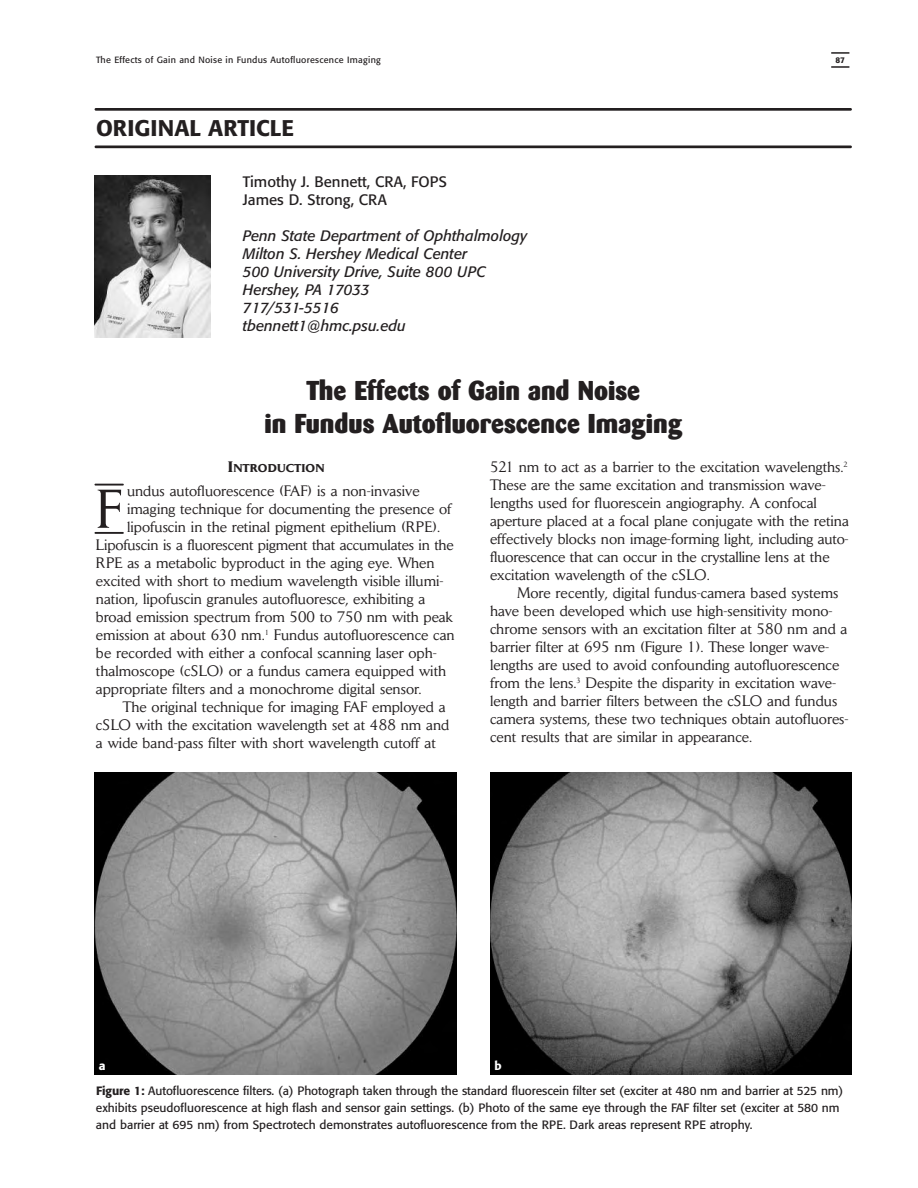
<style>
.page{position:relative;width:918px;height:1188px;background:#fff}
.page>*{position:absolute;margin:0;border:0;box-sizing:border-box;transform-origin:0 0}
.t1{font:54px "Daily News";color:#231f20}
.t2{font:800 27px/33px "Barmeno";color:#231f20;text-align:center}
.t3{font:500 22.5px "Formata";color:#231f20}
.t4{font:15px/18px "Daily News";color:#231f20}
.t5{font:italic 15px/18px "Formata";color:#231f20}
.t6{font:15px/18px "Formata";color:#231f20}
.t7{font:12px/17.2px "Formata";color:#231f20}
.t8{font:500 12px "Formata";color:#fff}
.t9{font:700 11.25px "Daily News";letter-spacing:.01em;color:#231f20}
.t10{font:9px "Formata";letter-spacing:.03em;color:#231f20}
.t11{font:500 8.25px "Formata";color:#231f20}
.s1{font-size:15px}
.s2{font-weight:500}
</style>
<div class="page">
<svg style="left:831px;top:52px;width:18px;height:2px"></svg>
<svg style="left:831px;top:66px;width:18px;height:2px"></svg>
<hr style="left:95px;top:108px;width:757px;height:3px;background:#231f20">
<hr style="left:95px;top:146px;width:757px;height:2px;background:#231f20">
<img style="left:94px;top:176px;width:116px;height:162px">
<img style="left:95px;top:772px;width:361px;height:303px">
<img style="left:490px;top:772px;width:362px;height:303px">
<hr style="left:95px;top:484px;width:29px;height:2px;background:#231f20">
<hr style="left:95px;top:532px;width:29px;height:2px;background:#231f20">
<p class="t10" style="left:96px;top:56px;width:286px">The Effects of Gain and Noise in Fundus Autofluorescence Imaging</p>
<p class="t11" style="left:835px;top:56px;width:11px">87</p>
<h3 class="t3" style="left:96px;top:119px;width:200px">ORIGINAL ARTICLE</h3>
<p class="t6" style="left:243px;top:174px;width:205px">Timothy J. Bennett, CRA, FOPS<br>James D. Strong, CRA</p>
<p class="t5" style="left:243px;top:228px;width:286px">Penn State Department of Ophthalmology<br>Milton S. Hershey Medical Center<br>500 University Drive, Suite 800 UPC<br>Hershey, PA 17033<br>717/531-5516<br>tbennett1@hmc.psu.edu</p>
<h2 class="t2" style="left:265px;top:377px;width:419px">The Effects of Gain and Noise<br>in Fundus Autofluorescence Imaging</h2>
<p class="t9" style="left:228px;top:465px;width:98px"><span class="s1">I</span>NTRODUCTION</p>
<p class="t4" style="left:127px;top:484px;width:294px">undus autofluorescence (FAF) is a non-invasive</p>
<p class="t4" style="left:127px;top:502px;width:326px">imaging technique for documenting the presence of</p>
<p class="t4" style="left:127px;top:520px;width:315px">lipofuscin in the retinal pigment epithelium (RPE).</p>
<p class="t4" style="left:96px;top:538px;width:359px">Lipofuscin is a fluorescent pigment that accumulates in the</p>
<p class="t4" style="left:96px;top:556px;width:340px">RPE as a metabolic byproduct in the aging eye. When</p>
<p class="t4" style="left:96px;top:574px;width:349px">excited with short to medium wavelength visible illumi-</p>
<p class="t4" style="left:96px;top:592px;width:331px">nation, lipofuscin granules autofluoresce, exhibiting a</p>
<p class="t4" style="left:96px;top:610px;width:359px">broad emission spectrum from 500 to 750 nm with peak</p>
<p class="t4" style="left:96px;top:628px;width:360px">emission at about 630 nm.<sup>1</sup> Fundus autofluorescence can</p>
<p class="t4" style="left:96px;top:646px;width:342px">be recorded with either a confocal scanning laser oph-</p>
<p class="t4" style="left:96px;top:664px;width:352px">thalmoscope (cSLO) or a fundus camera equipped with</p>
<p class="t4" style="left:96px;top:682px;width:327px">appropriate filters and a monochrome digital sensor.</p>
<p class="t4" style="left:123px;top:700px;width:324px">The original technique for imaging FAF employed a</p>
<p class="t4" style="left:96px;top:718px;width:355px">cSLO with the excitation wavelength set at 488 nm and</p>
<p class="t4" style="left:96px;top:736px;width:341px">a wide band-pass filter with short wavelength cutoff at</p>
<h1 class="t1" style="left:96px;top:490px;width:27px">F</h1>
<p class="t4" style="left:490px;top:460px;width:360px">521 nm to act as a barrier to the excitation wavelengths.<sup>2<br></sup>These are the same excitation and transmission wave&shy;lengths used for fluorescein angiography. A confocal aperture placed at a focal plane conjugate with the retina effectively blocks non image-forming light, including auto&shy;fluorescence that can occur in the crystalline lens at the excitation wavelength of the cSLO.</p>
<p class="t4" style="left:490px;top:586px;width:360px;text-indent:27px">More recently, digital fundus-camera based systems have been developed which use high-sensitivity mono&shy;chrome sensors with an excitation filter at 580 nm and a barrier filter at 695 nm (Figure 1). These longer wave&shy;lengths are used to avoid confounding autofluorescence from the lens.<sup>3</sup> Despite the disparity in excitation wave&shy;length and barrier filters between the cSLO and fundus camera systems, these two techniques obtain autofluores&shy;cent results that are similar in appearance.</p>
<p class="t8" style="left:99px;top:1061px;width:8px">a</p>
<p class="t8" style="left:495px;top:1061px;width:9px">b</p>
<p class="t7" style="left:96px;top:1083px;width:749px"><span class="s2">Figure 1:</span> Autofluorescence filters. (a) Photograph taken through the standard fluorescein filter set (exciter at 480 nm and barrier at 525 nm) exhibits pseudofluorescence at high flash and sensor gain settings. (b) Photo of the same eye through the FAF filter set (exciter at 580 nm and barrier at 695 nm) from Spectrotech demonstrates autofluorescence from the RPE. Dark areas represent RPE atrophy.</p>
</div>
